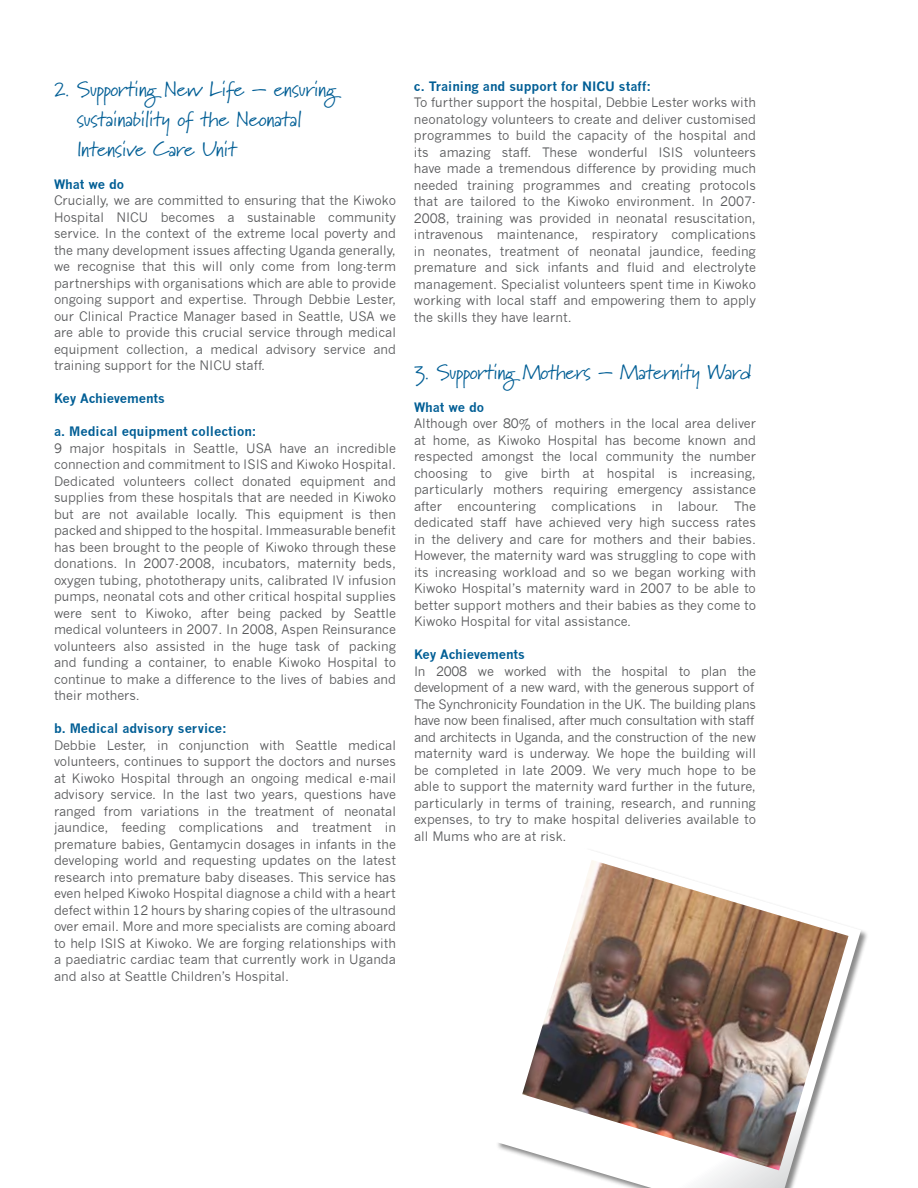
<style>
.page{position:relative;width:918px;height:1188px;background:#fff}
.page>*{position:absolute;margin:0;border:0;box-sizing:border-box;transform-origin:0 0}
.t1{font:21px/30px "Marydale";letter-spacing:-.025em;color:#005e95}
.t2{font:12.75px/16.5px "News Gothic";color:#58595b;text-align:justify}
.t3{font:700 12.75px "News Gothic";color:#005e95}
</style>
<div class="page">
<svg style="left:498px;top:851px;width:363px;height:337px"></svg>
<img style="left:522px;top:860px;width:327px;height:310px">
<h1 class="t1" style="left:77px;top:73px;width:261px;text-indent:-23px">2. Supporting New Life – ensuring sustainability of the Neonatal<br>Intensive Care Unit</h1>
<p class="t3" style="left:54px;top:176px;width:72px">What we do</p>
<p class="t2" style="left:54px;top:192px;width:344px">Crucially, we are committed to ensuring that the Kiwoko Hospital NICU becomes a sustainable community service. In the context of the extreme local poverty and the many development issues affecting Uganda generally, we recognise that this will only come from long-term partnerships with organisations which are able to provide ongoing support and expertise. Through Debbie Lester, our Clinical Practice Manager based in Seattle, USA we are able to provide this crucial service through medical equipment collection, a medical advisory service and training support for the NICU staff.</p>
<p class="t3" style="left:54px;top:391px;width:113px">Key Achievements</p>
<p class="t3" style="left:54px;top:424px;width:204px">a. Medical equipment collection:</p>
<p class="t2" style="left:54px;top:440px;width:344px">9 major hospitals in Seattle, USA have an incredible connection and commitment to ISIS and Kiwoko Hospital.<br>Dedicated volunteers collect donated equipment and supplies from these hospitals that are needed in Kiwoko but are not available locally. This equipment is then packed and shipped to the hospital. Immeasurable benefit has been brought to the people of Kiwoko through these donations. In 2007-2008, incubators, maternity beds, oxygen tubing, phototherapy units, calibrated IV infusion pumps, neonatal cots and other critical hospital supplies were sent to Kiwoko, after being packed by Seattle medical volunteers in 2007. In 2008, Aspen Reinsurance volunteers also assisted in the huge task of packing and funding a container, to enable Kiwoko Hospital to continue to make a difference to the lives of babies and their mothers.</p>
<p class="t3" style="left:54px;top:721px;width:174px">b. Medical advisory service:</p>
<p class="t2" style="left:54px;top:737px;width:344px">Debbie Lester, in conjunction with Seattle medical volunteers, continues to support the doctors and nurses at Kiwoko Hospital through an ongoing medical e-mail advisory service. In the last two years, questions have ranged from variations in the treatment of neonatal jaundice, feeding complications and treatment in premature babies, Gentamycin dosages in infants in the developing world and requesting updates on the latest research into premature baby diseases. This service has even helped Kiwoko Hospital diagnose a child with a heart defect within 12 hours by sharing copies of the ultrasound over email. More and more specialists are coming aboard to help ISIS at Kiwoko. We are forging relationships with a paediatric cardiac team that currently work in Uganda and also at Seattle Children’s Hospital.</p>
<p class="t3" style="left:414px;top:78px;width:239px">c. Training and support for NICU staff:</p>
<p class="t2" style="left:414px;top:94px;width:344px">To further support the hospital, Debbie Lester works with neonatology volunteers to create and deliver customised programmes to build the capacity of the hospital and its amazing staff. These wonderful ISIS volunteers have made a tremendous difference by providing much needed training programmes and creating protocols that are tailored to the Kiwoko environment. In 2007- 2008, training was provided in neonatal resuscitation, intravenous maintenance, respiratory complications in neonates, treatment of neonatal jaundice, feeding premature and sick infants and fluid and electrolyte management. Specialist volunteers spent time in Kiwoko working with local staff and empowering them to apply the skills they have learnt.</p>
<h1 class="t1" style="left:414px;top:356px;width:339px">3. Supporting Mothers – Maternity Ward</h1>
<p class="t3" style="left:414px;top:399px;width:72px">What we do</p>
<p class="t2" style="left:414px;top:415px;width:344px">Although over 80% of mothers in the local area deliver at home, as Kiwoko Hospital has become known and respected amongst the local community the number choosing to give birth at hospital is increasing, particularly mothers requiring emergency assistance after encountering complications in labour. The dedicated staff have achieved very high success rates in the delivery and care for mothers and their babies.<br>However, the maternity ward was struggling to cope with its increasing workload and so we began working with Kiwoko Hospital’s maternity ward in 2007 to be able to better support mothers and their babies as they come to Kiwoko Hospital for vital assistance.</p>
<p class="t3" style="left:414px;top:647px;width:113px">Key Achievements</p>
<p class="t2" style="left:414px;top:663px;width:344px;text-align:left">In 2008 we worked with the hospital to plan the development of a new ward, with the generous support of The Synchronicity Foundation in the UK. The building plans have now been finalised, after much consultation with staff and architects in Uganda, and the construction of the new maternity ward is underway. We hope the building will be completed in late 2009. We very much hope to be able to support the maternity ward further in the future, particularly in terms of training, research, and running expenses, to try to make hospital deliveries available to all Mums who are at risk.</p>
</div>
